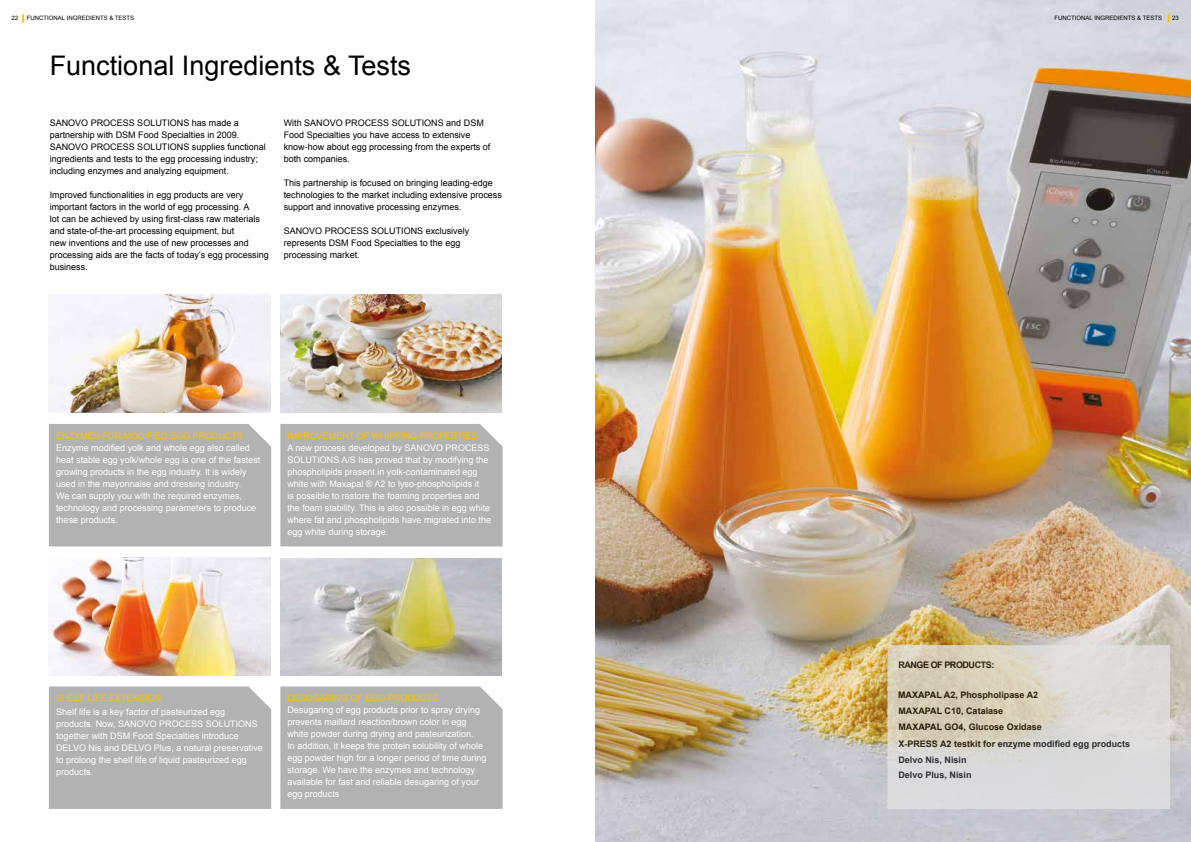
<style>
.page{position:relative;width:1191px;height:842px;background:#fff}
.page>*{position:absolute;margin:0;border:0;box-sizing:border-box;transform-origin:0 0}
.t1{font:27px "Arial";color:#000}
.t2{font:9px/12px "Arial";color:#fff}
.t3{font:9px/12px "Arial";color:#000}
.t4{font:700 9px/16.4px "Arial";color:#000}
.t5{font:9px "Arial";color:#fdc300}
.t6{font:700 9px "Arial";letter-spacing:-.05em;color:#000}
.t7{font:6px "Arial";color:#000}
</style>
<div class="page">
<img style="left:595px;top:0;width:596px;height:842px">
<img style="left:280px;top:558px;width:221px;height:118px">
<img style="left:49px;top:295px;width:221px;height:118px">
<img style="left:49px;top:558px;width:221px;height:117px">
<img style="left:280px;top:295px;width:221px;height:118px">
<div style="left:49px;top:686px;width:222px;height:123px;background:#b3b2b2"></div>
<div style="left:49px;top:424px;width:222px;height:122px;background:#b3b2b2"></div>
<div style="left:280px;top:686px;width:222px;height:123px;background:#b3b2b2"></div>
<div style="left:280px;top:424px;width:222px;height:122px;background:#b3b2b2"></div>
<svg style="left:889px;top:647px;width:278px;height:160px;background:#dad6cf"></svg>
<div style="left:887px;top:645px;width:282px;height:164px;border:1px solid #e3e3e3"></div>
<svg style="left:22px;top:14px;width:2px;height:8px"></svg>
<svg style="left:1167px;top:14px;width:2px;height:8px"></svg>
<p class="t7" style="left:11px;top:14px;width:8px">22</p>
<p class="t7" style="left:27px;top:14px;width:109px">FUNCTIONAL INGREDIENTS &amp; TESTS</p>
<p class="t7" style="left:1054px;top:14px;width:109px">FUNCTIONAL INGREDIENTS &amp; TESTS</p>
<p class="t7" style="left:1172px;top:14px;width:8px">23</p>
<h1 class="t1" style="left:50px;top:48px;width:363px">Functional Ingredients &amp; Tests</h1>
<p class="t3" style="left:50px;top:117px;width:218px">SANOVO PROCESS SOLUTIONS has made a partnership with DSM Food Specialties in 2009.<br>SANOVO PROCESS SOLUTIONS supplies functional ingredients and tests to the egg processing industry; including enzymes and analyzing equipment.</p>
<p class="t3" style="left:50px;top:189px;width:220px">Improved functionalities in egg products are very important factors in the world of egg processing. A<br>lot can be achieved by using first-class raw materials and state-of-the-art processing equipment, but<br>new inventions and the use of new processes and processing aids are the facts of today’s egg processing business.</p>
<p class="t3" style="left:284px;top:117px;width:208px">With SANOVO PROCESS SOLUTIONS and DSM Food Specialties you have access to extensive know-how about egg processing from the experts of both companies.</p>
<p class="t3" style="left:284px;top:177px;width:220px">This partnership is focused on bringing leading-edge technologies to the market including extensive process support and innovative processing enzymes.</p>
<p class="t3" style="left:284px;top:225px;width:187px">SANOVO PROCESS SOLUTIONS exclusively represents DSM Food Specialties to the egg processing market.</p>
<p class="t5" style="left:56px;top:430px;width:189px">ENZYMES FOR MODIFIED EGG PRODUCTS</p>
<p class="t2" style="left:56px;top:442px;width:206px">Enzyme modified yolk and whole egg also called heat stable egg yolk/whole egg is one of the fastest growing products in the egg industry. It is widely used in the mayonnaise and dressing industry.<br>We can supply you with the required enzymes, technology and processing parameters to produce these products.</p>
<p class="t5" style="left:287px;top:430px;width:192px">IMPROVEMENT OF WHIPPING PROPERTIES</p>
<p class="t2" style="left:287px;top:442px;width:205px">A new process developed by SANOVO PROCESS SOLUTIONS A/S has proved that by modifying the phospholipids present in yolk-contaminated egg white with Maxapal ® A2 to lyso-phospholipids it<br>is possible to restore the foaming properties and the foam stability. This is also possible in egg white where fat and phospholipids have migrated into the egg white during storage.</p>
<p class="t5" style="left:56px;top:692px;width:107px">SHELF LIFE EXTENSION</p>
<p class="t2" style="left:56px;top:706px;width:208px">Shelf life is a key factor of pasteurized egg products. Now, SANOVO PROCESS SOLUTIONS together with DSM Food Specialties introduce DELVO Nis and DELVO Plus, a natural preservative to prolong the shelf life of liquid pasteurized egg products.</p>
<p class="t5" style="left:287px;top:692px;width:153px">DESUGARING OF EGG PRODUCTS</p>
<p class="t2" style="left:287px;top:704px;width:201px">Desugaring of egg products prior to spray drying prevents maillard reaction/brown color in egg white powder during drying and pasteurization.<br>In addition, it keeps the protein solubility of whole egg powder high for a longer period of time during storage. We have the enzymes and technology available for fast and reliable desugaring of your egg products</p>
<p class="t6" style="left:898px;top:658px;width:97px">RANGE OF PRODUCTS:</p>
<p class="t4" style="left:898px;top:686px;width:234px">MAXAPAL A2, Phospholipase A2<br>MAXAPAL C10, Catalase<br>MAXAPAL GO4, Glucose Oxidase<br>X-PRESS A2 testkit for enzyme modified egg products<br>Delvo Nis, Nisin</p>
<p class="t4" style="left:898px;top:767px;width:75px">Delvo Plus, Nisin</p>
</div>
